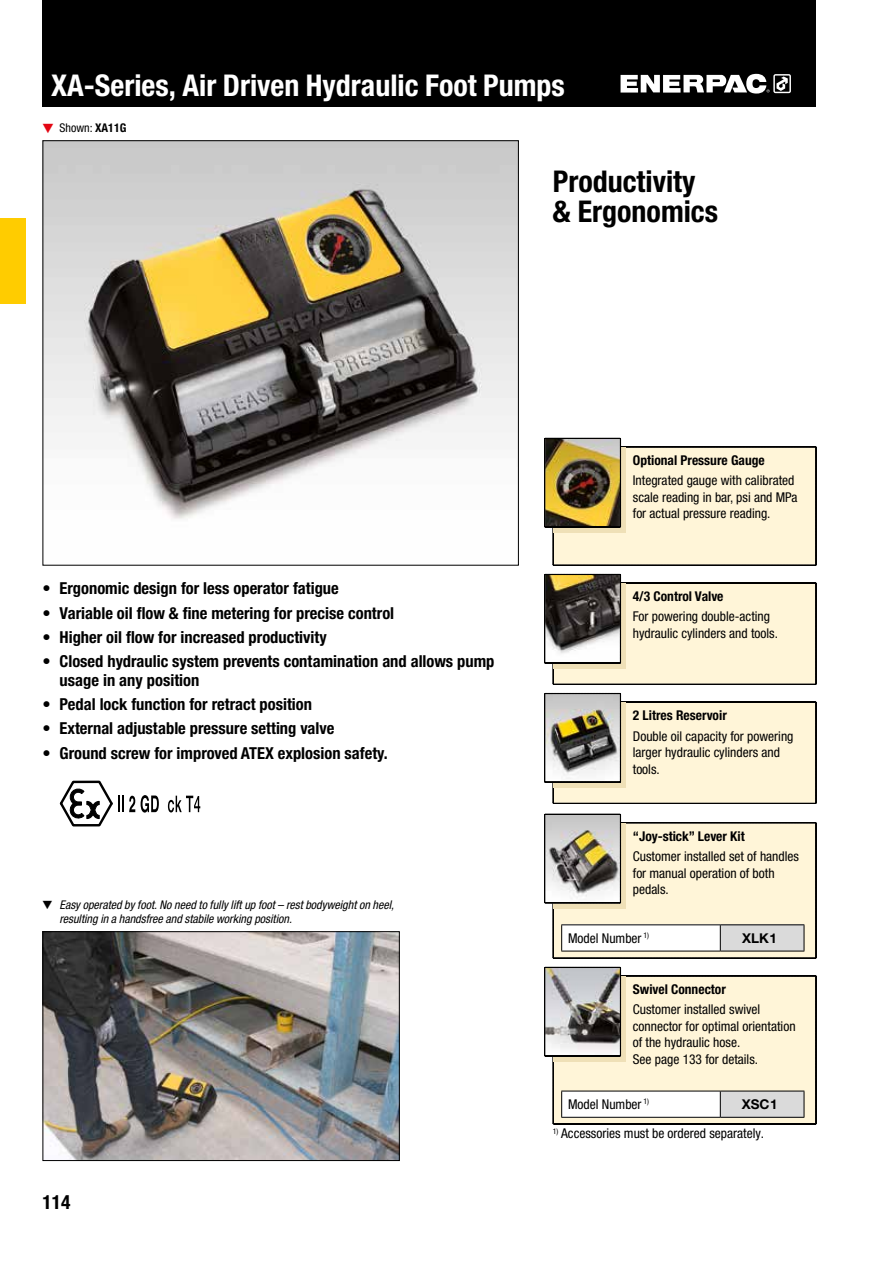
<style>
.page{position:relative;width:893px;height:1263px;background:#fff}
.page>*{position:absolute;margin:0;border:0;box-sizing:border-box;transform-origin:0 0}
.t1{font:700 condensed 30px "Helvetica Neue LTW1 G";color:#fff}
.t2{font:700 condensed 30px/30px "Helvetica Neue LTW1 G";color:#000}
.t3{font:700 condensed 19.5px "Helvetica Neue LTW1 G";color:#000}
.t4{font:700 condensed 16.5px/18px "Helvetica Neue LTW1 G";color:#000}
.t5{font:condensed 13.5px/16.5px "Helvetica Neue LTW1 G";color:#000}
.t6{font:700 condensed 13.5px "Helvetica Neue LTW1 G";color:#000}
.t7{font:700 13.5px "Helvetica Neue LTW1 G";color:#000}
.t8{font:italic condensed 12px/14.2px "Helvetica Neue LTW1 G";color:#000}
.t9{font:condensed 12px "Helvetica Neue LTW1 G";color:#000}
.s1{font-weight:700}
</style>
<div class="page">
<div style="left:43px;top:0;width:773px;height:106px;background:#000"></div>
<svg style="left:621px;top:74px;width:170px;height:20px"></svg>
<div style="left:0;top:219px;width:26px;height:85px;background:#fc0"></div>
<img style="left:45px;top:142px;width:472px;height:377px">
<svg style="left:544px;top:693px;width:273px;height:111px"></svg>
<svg style="left:544px;top:574px;width:273px;height:111px"></svg>
<svg style="left:544px;top:438px;width:273px;height:128px"></svg>
<svg style="left:544px;top:813px;width:273px;height:146px"></svg>
<svg style="left:544px;top:967px;width:273px;height:158px"></svg>
<img style="left:45px;top:933px;width:353px;height:226px">
<div style="left:43px;top:931px;width:357px;height:230px;border:1px solid #000"></div>
<svg style="left:60px;top:780px;width:75px;height:47px"></svg>
<svg style="left:141px;top:795px;width:18px;height:17px"></svg>
<svg style="left:168px;top:796px;width:32px;height:16px"></svg>
<h1 class="t1" style="left:51px;top:67px;width:515px">XA-Series, Air Driven Hydraulic Foot Pumps</h1>
<p class="t9" style="left:60px;top:121px;width:68px">Shown: <span class="s1">XA11G</span></p>
<h1 class="t2" style="left:553px;top:166px;width:167px">Productivity &amp; Ergonomics</h1>
<p class="t4" style="left:43px;top:580px;width:298px">• Ergonomic design for less operator fatigue</p>
<p class="t4" style="left:43px;top:604px;width:353px">• Variable oil flow &amp; fine metering for precise control</p>
<p class="t4" style="left:43px;top:628px;width:286px">• Higher oil flow for increased productivity</p>
<p class="t4" style="left:60px;top:653px;width:436px;text-indent:-17px">• Closed hydraulic system prevents contamination and allows pump usage in any position</p>
<p class="t4" style="left:43px;top:695px;width:271px">• Pedal lock function for retract position</p>
<p class="t4" style="left:43px;top:719px;width:293px">• External adjustable pressure setting valve</p>
<p class="t4" style="left:43px;top:744px;width:347px">• Ground screw for improved ATEX explosion safety.</p>
<p class="t8" style="left:60px;top:897px;width:336px;text-indent:-17px">▼ Easy operated by foot. No need to fully lift up foot – rest bodyweight on heel, resulting in a handsfree and stabile working position.</p>
<h2 class="t3" style="left:43px;top:1190px;width:30px">114</h2>
<p class="t6" style="left:633px;top:452px;width:133px">Optional Pressure Gauge</p>
<p class="t5" style="left:633px;top:472px;width:166px">Integrated gauge with calibrated scale reading in bar, psi and MPa for actual pressure reading.</p>
<p class="t6" style="left:633px;top:588px;width:92px">4/3 Control Valve</p>
<p class="t5" style="left:633px;top:608px;width:147px">For powering double-acting hydraulic cylinders and tools.</p>
<p class="t6" style="left:633px;top:707px;width:95px">2 Litres Reservoir</p>
<p class="t5" style="left:633px;top:728px;width:162px">Double oil capacity for powering larger hydraulic cylinders and tools.</p>
<p class="t6" style="left:633px;top:828px;width:113px">“Joy-stick” Lever Kit</p>
<p class="t5" style="left:633px;top:848px;width:168px">Customer installed set of handles for manual operation of both pedals.</p>
<p class="t5" style="left:568px;top:930px;width:83px">Model Number <sup>1)</sup></p>
<p class="t7" style="left:742px;top:930px;width:36px">XLK1</p>
<p class="t6" style="left:633px;top:981px;width:95px">Swivel Connector</p>
<p class="t5" style="left:633px;top:1001px;width:164px">Customer installed swivel connector for optimal orientation of the hydraulic hose.<br>See page 133 for details.</p>
<p class="t5" style="left:568px;top:1096px;width:83px">Model Number <sup>1)</sup></p>
<p class="t7" style="left:742px;top:1096px;width:37px">XSC1</p>
<p class="t5" style="left:553px;top:1125px;width:213px"><sup>1)</sup> Accessories must be ordered separately.</p>
</div>
